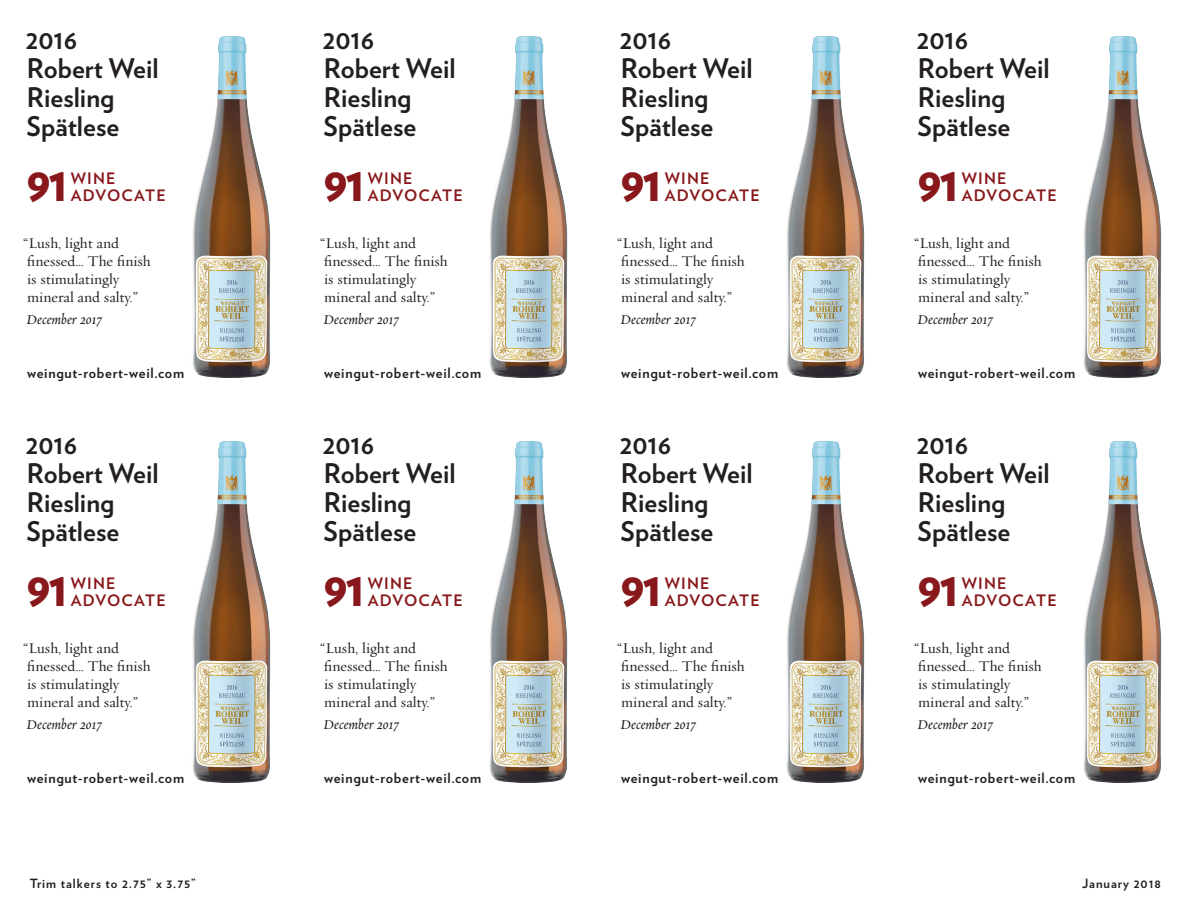
<style>
.page{position:relative;width:1188px;height:918px;background:#fff}
.page>*{position:absolute;margin:0;border:0;box-sizing:border-box;transform-origin:0 0}
.t1{font:900 48px "Verlag";letter-spacing:-.05em;color:#88181b}
.Wine{font:700 27px/29.2px "Verlag";color:#231f20}
.t2{font:700 15.75px "Verlag";letter-spacing:.075em;color:#88181b}
.Text-1{font:15px/18px "Requiem Text";color:#231f20}
.Text-1-2{font:italic 15px "Requiem Text";color:#231f20}
.website_URL_GREY{font:700 14.25px "Verlag";letter-spacing:.05em;color:#231f20}
.Footer_notes{font:700 12.75px "Verlag";letter-spacing:.075em;color:#231f20}
</style>
<div class="page">
<img style="left:193px;top:36px;width:77px;height:342px">
<img style="left:490px;top:36px;width:77px;height:342px">
<img style="left:787px;top:36px;width:77px;height:342px">
<img style="left:1084px;top:36px;width:77px;height:342px">
<img style="left:193px;top:441px;width:77px;height:342px">
<img style="left:490px;top:441px;width:77px;height:342px">
<img style="left:787px;top:441px;width:77px;height:342px">
<img style="left:1084px;top:441px;width:77px;height:342px">
<p class="Wine" style="left:26px;top:23px;width:53px">2016</p>
<p class="Wine" style="left:27px;top:52px;width:134px">Robert Weil<br>Riesling<br>Spätlese</p>
<p class="t1" style="left:26px;top:144px;width:44px">91</p>
<p class="t2" style="left:71px;top:166px;width:46px">WINE</p>
<p class="t2" style="left:71px;top:183px;width:97px">ADVOCATE</p>
<p class="Text-1" style="left:23px;top:233px;width:129px">“Lush, light and finessed… The finish is stimulatingly mineral and salty.”</p>
<p class="Text-1-2" style="left:27px;top:310px;width:77px">December 2017</p>
<p class="website_URL_GREY" style="left:27px;top:361px;width:159px">weingut-robert-weil.com</p>
<p class="Wine" style="left:26px;top:428px;width:53px">2016</p>
<p class="Wine" style="left:27px;top:457px;width:134px">Robert Weil<br>Riesling<br>Spätlese</p>
<p class="t1" style="left:26px;top:549px;width:44px">91</p>
<p class="t2" style="left:71px;top:571px;width:46px">WINE</p>
<p class="t2" style="left:71px;top:588px;width:97px">ADVOCATE</p>
<p class="Text-1" style="left:23px;top:638px;width:129px">“Lush, light and finessed… The finish is stimulatingly mineral and salty.”</p>
<p class="Text-1-2" style="left:27px;top:715px;width:77px">December 2017</p>
<p class="website_URL_GREY" style="left:27px;top:766px;width:159px">weingut-robert-weil.com</p>
<p class="Wine" style="left:323px;top:23px;width:53px">2016</p>
<p class="Wine" style="left:324px;top:52px;width:134px">Robert Weil<br>Riesling<br>Spätlese</p>
<p class="t1" style="left:323px;top:144px;width:44px">91</p>
<p class="t2" style="left:368px;top:166px;width:46px">WINE</p>
<p class="t2" style="left:368px;top:183px;width:97px">ADVOCATE</p>
<p class="Text-1" style="left:320px;top:233px;width:129px">“Lush, light and finessed… The finish is stimulatingly mineral and salty.”</p>
<p class="Text-1-2" style="left:324px;top:310px;width:77px">December 2017</p>
<p class="website_URL_GREY" style="left:324px;top:361px;width:159px">weingut-robert-weil.com</p>
<p class="Wine" style="left:323px;top:428px;width:53px">2016</p>
<p class="Wine" style="left:324px;top:457px;width:134px">Robert Weil<br>Riesling<br>Spätlese</p>
<p class="t1" style="left:323px;top:549px;width:44px">91</p>
<p class="t2" style="left:368px;top:571px;width:46px">WINE</p>
<p class="t2" style="left:368px;top:588px;width:97px">ADVOCATE</p>
<p class="Text-1" style="left:320px;top:638px;width:129px">“Lush, light and finessed… The finish is stimulatingly mineral and salty.”</p>
<p class="Text-1-2" style="left:324px;top:715px;width:77px">December 2017</p>
<p class="website_URL_GREY" style="left:324px;top:766px;width:159px">weingut-robert-weil.com</p>
<p class="Wine" style="left:620px;top:23px;width:53px">2016</p>
<p class="Wine" style="left:621px;top:52px;width:134px">Robert Weil<br>Riesling<br>Spätlese</p>
<p class="t1" style="left:620px;top:144px;width:44px">91</p>
<p class="t2" style="left:665px;top:166px;width:46px">WINE</p>
<p class="t2" style="left:665px;top:183px;width:97px">ADVOCATE</p>
<p class="Text-1" style="left:617px;top:233px;width:129px">“Lush, light and finessed… The finish is stimulatingly mineral and salty.”</p>
<p class="Text-1-2" style="left:621px;top:310px;width:77px">December 2017</p>
<p class="website_URL_GREY" style="left:621px;top:361px;width:159px">weingut-robert-weil.com</p>
<p class="Wine" style="left:620px;top:428px;width:53px">2016</p>
<p class="Wine" style="left:621px;top:457px;width:134px">Robert Weil<br>Riesling<br>Spätlese</p>
<p class="t1" style="left:620px;top:549px;width:44px">91</p>
<p class="t2" style="left:665px;top:571px;width:46px">WINE</p>
<p class="t2" style="left:665px;top:588px;width:97px">ADVOCATE</p>
<p class="Text-1" style="left:617px;top:638px;width:129px">“Lush, light and finessed… The finish is stimulatingly mineral and salty.”</p>
<p class="Text-1-2" style="left:621px;top:715px;width:77px">December 2017</p>
<p class="website_URL_GREY" style="left:621px;top:766px;width:159px">weingut-robert-weil.com</p>
<p class="Wine" style="left:917px;top:23px;width:53px">2016</p>
<p class="Wine" style="left:918px;top:52px;width:134px">Robert Weil<br>Riesling<br>Spätlese</p>
<p class="t1" style="left:917px;top:144px;width:44px">91</p>
<p class="t2" style="left:962px;top:166px;width:46px">WINE</p>
<p class="t2" style="left:962px;top:183px;width:97px">ADVOCATE</p>
<p class="Text-1" style="left:914px;top:233px;width:129px">“Lush, light and finessed… The finish is stimulatingly mineral and salty.”</p>
<p class="Text-1-2" style="left:918px;top:310px;width:77px">December 2017</p>
<p class="website_URL_GREY" style="left:918px;top:361px;width:159px">weingut-robert-weil.com</p>
<p class="Wine" style="left:917px;top:428px;width:53px">2016</p>
<p class="Wine" style="left:918px;top:457px;width:134px">Robert Weil<br>Riesling<br>Spätlese</p>
<p class="t1" style="left:917px;top:549px;width:44px">91</p>
<p class="t2" style="left:962px;top:571px;width:46px">WINE</p>
<p class="t2" style="left:962px;top:588px;width:97px">ADVOCATE</p>
<p class="Text-1" style="left:914px;top:638px;width:129px">“Lush, light and finessed… The finish is stimulatingly mineral and salty.”</p>
<p class="Text-1-2" style="left:918px;top:715px;width:77px">December 2017</p>
<p class="website_URL_GREY" style="left:918px;top:766px;width:159px">weingut-robert-weil.com</p>
<p class="Footer_notes" style="left:30px;top:874px;width:167px">Trim talkers to 2.75” x 3.75”</p>
<p class="Footer_notes" style="left:1082px;top:874px;width:80px">January 2018</p>
</div>
